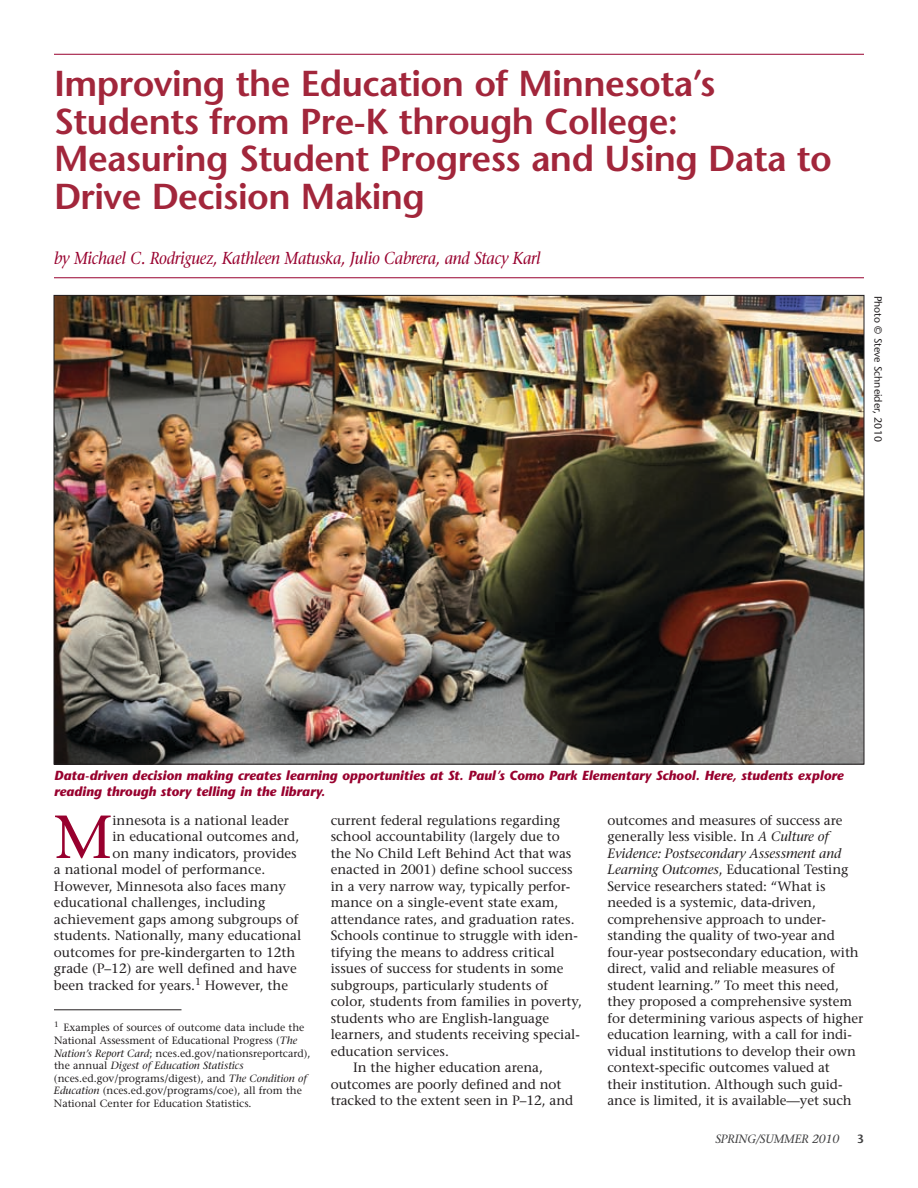
<style>
.page{position:relative;width:918px;height:1188px;background:#fff}
.page>*{position:absolute;margin:0;border:0;box-sizing:border-box;transform-origin:0 0}
.t1{font:60.6px "Stone Serif";color:#98002e}
.t2{font:600 36px/37.5px "Stone Sans";letter-spacing:-.015em;color:#a2263b}
.t3{font:italic 17.25px "Stone Serif";letter-spacing:-.015em;color:#98002e;scale:.9 1}
.t4{font:13.5px/16.5px "Stone Serif";color:#231f20}
.t5{font:italic 700 13.2px/15.8px "Stone Sans";color:#98002e}
.t6{font:italic 12px "Stone Serif";letter-spacing:-.015em;color:#414142}
.t7{font:600 12px "Stone Sans";color:#414142}
.t8{font:10.5px/12.6px "Stone Serif";color:#231f20}
.t9{font:10.5px "Stone Sans";color:#231f20}
.s1{font-style:italic}
</style>
<div class="page">
<hr style="left:54px;top:1009px;width:128px;height:1px;background:#231f20">
<hr style="left:54px;top:54px;width:810px;height:1px;background:#98002e">
<hr style="left:54px;top:277px;width:810px;height:1px;background:#98002e">
<img style="left:56px;top:297px;width:806px;height:465px">
<h2 class="t2" style="left:54px;top:65px;width:780px">Improving the Education of Minnesota’s Students from Pre-K through College:<br>Measuring Student Progress and Using Data to Drive Decision Making</h2>
<p class="t3" style="left:54px;top:248px;width:543px">by Michael C. Rodriguez, Kathleen Matuska, Julio Cabrera, and Stacy Karl</p>
<p class="t9" style="left:884px;top:296px;width:147px;rotate:90deg">Photo © Steve Schneider, 2010</p>
<p class="t5" style="left:54px;top:768px;width:791px">Data-driven decision making creates learning opportunities at St. Paul’s Como Park Elementary School. Here, students explore reading through story telling in the library.</p>
<h1 class="t1" style="left:54px;top:801px;width:60px">M</h1>
<p class="t4" style="left:112px;top:812px;width:178px">innesota is a national leader</p>
<p class="t4" style="left:112px;top:829px;width:188px">in educational outcomes and,</p>
<p class="t4" style="left:112px;top:845px;width:186px">on many indicators, provides</p>
<p class="t4" style="left:54px;top:862px;width:213px">a national model of performance.</p>
<p class="t4" style="left:54px;top:878px;width:234px">However, Minnesota also faces many</p>
<p class="t4" style="left:54px;top:895px;width:213px">educational challenges, including</p>
<p class="t4" style="left:54px;top:911px;width:246px">achievement gaps among subgroups of</p>
<p class="t4" style="left:54px;top:928px;width:249px">students. Nationally, many educational</p>
<p class="t4" style="left:54px;top:944px;width:243px">outcomes for pre-kindergarten to 12th</p>
<p class="t4" style="left:54px;top:961px;width:244px">grade (P–12) are well defined and have</p>
<p class="t4" style="left:54px;top:977px;width:236px">been tracked for years.<sup>1</sup> However, the</p>
<p class="t8" style="left:54px;top:1021px;width:258px"><sup>1</sup> Examples of sources of outcome data include the National Assessment of Educational Progress (<span class="s1">The Nation’s Report Card</span>; nces.ed.gov/nationsreportcard), the annual <span class="s1">Digest of Education Statistics </span>(nces.ed.gov/programs/digest), and <span class="s1">The Condition of Education</span> (nces.ed.gov/programs/coe), all from the National Center for Education Statistics.</p>
<p class="t4" style="left:331px;top:812px;width:231px">current federal regulations regarding</p>
<p class="t4" style="left:331px;top:829px;width:231px">school accountability (largely due to</p>
<p class="t4" style="left:331px;top:845px;width:242px">the No Child Left Behind Act that was</p>
<p class="t4" style="left:331px;top:862px;width:243px">enacted in 2001) define school success</p>
<p class="t4" style="left:331px;top:878px;width:241px">in a very narrow way, typically perfor-</p>
<p class="t4" style="left:331px;top:895px;width:229px">mance on a single-event state exam,</p>
<p class="t4" style="left:331px;top:911px;width:245px">attendance rates, and graduation rates.</p>
<p class="t4" style="left:331px;top:928px;width:249px">Schools continue to struggle with iden-</p>
<p class="t4" style="left:331px;top:944px;width:226px">tifying the means to address critical</p>
<p class="t4" style="left:331px;top:961px;width:234px">issues of success for students in some</p>
<p class="t4" style="left:331px;top:977px;width:219px">subgroups, particularly students of</p>
<p class="t4" style="left:331px;top:994px;width:253px">color, students from families in poverty,</p>
<p class="t4" style="left:331px;top:1010px;width:220px">students who are English-language</p>
<p class="t4" style="left:331px;top:1027px;width:251px">learners, and students receiving special-</p>
<p class="t4" style="left:331px;top:1043px;width:120px">education services.</p>
<p class="t4" style="left:353px;top:1060px;width:191px">In the higher education arena,</p>
<p class="t4" style="left:331px;top:1076px;width:232px">outcomes are poorly defined and not</p>
<p class="t4" style="left:331px;top:1093px;width:244px">tracked to the extent seen in P–12, and</p>
<p class="t4" style="left:608px;top:812px;width:257px">outcomes and measures of success are generally less visible. In <span class="s1">A Culture of Evidence: Postsecondary Assessment and Learning Outcomes</span>, Educational Testing Service researchers stated: “What is needed is a systemic, data-driven, comprehensive approach to under&shy;standing the quality of two-year and four-year postsecondary education, with direct, valid and reliable measures of student learning.” To meet this need, they proposed a comprehensive system for determining various aspects of higher education learning, with a call for indi&shy;vidual institutions to develop their own context-specific outcomes valued at<br>their institution. Although such guid&shy;ance is limited, it is available—yet such</p>
<p class="t6" style="left:715px;top:1132px;width:125px">Spring/Summer 2010</p>
<p class="t7" style="left:857px;top:1132px;width:8px">3</p>
</div>
